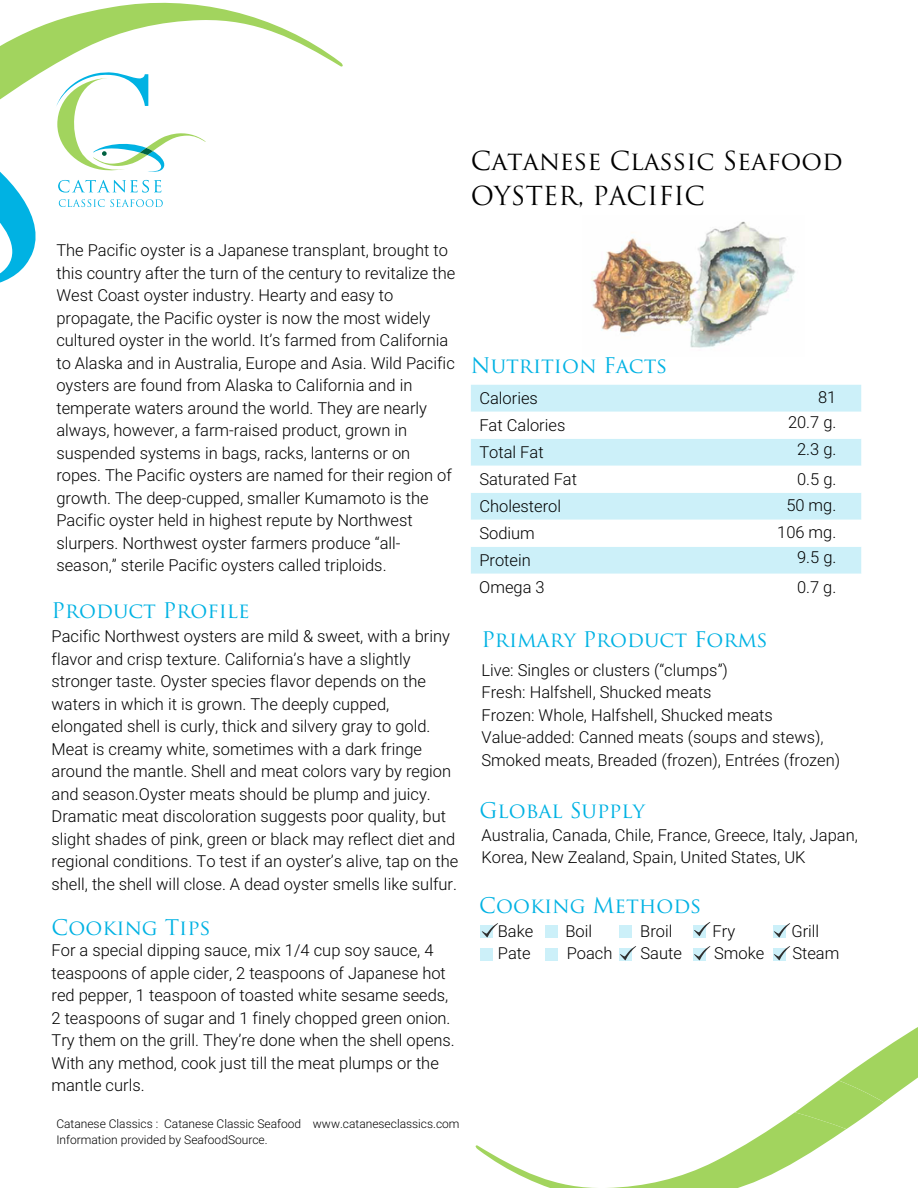
<style>
.page{position:relative;width:918px;height:1188px;background:#fff}
.page>*{position:absolute;margin:0;border:0;box-sizing:border-box;transform-origin:0 0}
.t1{font:25.5px "Trajan Pro";color:#000}
.t2{font:21px "Trajan Pro";color:#00b2e3}
.t3{font:300 16.5px/22.5px "Roboto";color:#000}
.t4{font:300 12px "Roboto";color:#000}
</style>
<div class="page">
<svg style="left:58px;top:180px;width:103px;height:13px"></svg>
<svg style="left:58px;top:135px;width:148px;height:37px"></svg>
<svg style="left:59px;top:199px;width:104px;height:8px"></svg>
<svg style="left:475px;top:1027px;width:443px;height:161px"></svg>
<div style="left:471px;top:385px;width:390px;height:27px;background:#ccf0f9"></div>
<div style="left:471px;top:439px;width:390px;height:27px;background:#ccf0f9"></div>
<div style="left:471px;top:493px;width:390px;height:27px;background:#ccf0f9"></div>
<div style="left:471px;top:547px;width:390px;height:27px;background:#ccf0f9"></div>
<div style="left:481px;top:925px;width:12px;height:13px;background:#ccf0f9"></div>
<div style="left:481px;top:948px;width:12px;height:13px;background:#ccf0f9"></div>
<div style="left:545px;top:925px;width:12px;height:13px;background:#ccf0f9"></div>
<div style="left:545px;top:948px;width:12px;height:13px;background:#ccf0f9"></div>
<div style="left:620px;top:925px;width:12px;height:13px;background:#ccf0f9"></div>
<div style="left:694px;top:925px;width:12px;height:13px;background:#ccf0f9"></div>
<svg style="left:774px;top:923px;width:16px;height:15px"></svg>
<svg style="left:620px;top:946px;width:16px;height:15px"></svg>
<svg style="left:694px;top:946px;width:17px;height:15px"></svg>
<svg style="left:694px;top:922px;width:17px;height:14px"></svg>
<svg style="left:774px;top:946px;width:16px;height:15px"></svg>
<svg style="left:482px;top:923px;width:16px;height:15px"></svg>
<img style="left:591px;top:221px;width:204px;height:127px">
<svg style="left:0;top:2px;width:343px;height:133px"></svg>
<svg style="left:0;top:171px;width:36px;height:112px"></svg>
<p class="t1" style="left:471px;top:151px;width:373px">Catanese Classic Seafood</p>
<p class="t1" style="left:471px;top:186px;width:236px">OYSTER, PACIFIC</p>
<p class="t3" style="left:56px;top:239px;width:400px">The Pacific oyster is a Japanese transplant, brought to this country after the turn of the century to revitalize the West Coast oyster industry. Hearty and easy to propagate, the Pacific oyster is now the most widely cultured oyster in the world. It’s farmed from California to Alaska and in Australia, Europe and Asia. Wild Pacific oysters are found from Alaska to California and in temperate waters around the world. They are nearly always, however, a farm-raised product, grown in suspended systems in bags, racks, lanterns or on ropes. The Pacific oysters are named for their region of growth. The deep-cupped, smaller Kumamoto is the Pacific oyster held in highest repute by Northwest slurpers. Northwest oyster farmers produce “all&shy;season,” sterile Pacific oysters called triploids.</p>
<p class="t2" style="left:52px;top:602px;width:200px">Product Profile</p>
<p class="t3" style="left:52px;top:625px;width:408px">Pacific Northwest oysters are mild &amp; sweet, with a briny flavor and crisp texture. California’s have a slightly stronger taste. Oyster species flavor depends on the waters in which it is grown. The deeply cupped, elongated shell is curly, thick and silvery gray to gold.<br>Meat is creamy white, sometimes with a dark fringe around the mantle. Shell and meat colors vary by region and season.Oyster meats should be plump and juicy.<br>Dramatic meat discoloration suggests poor quality, but slight shades of pink, green or black may reflect diet and regional conditions. To test if an oyster’s alive, tap on the shell, the shell will close. A dead oyster smells like sulfur.</p>
<p class="t2" style="left:52px;top:919px;width:161px">Cooking Tips</p>
<p class="t3" style="left:52px;top:939px;width:405px">For a special dipping sauce, mix 1/4 cup soy sauce, 4 teaspoons of apple cider, 2 teaspoons of Japanese hot red pepper, 1 teaspoon of toasted white sesame seeds, 2 teaspoons of sugar and 1 finely chopped green onion.<br>Try them on the grill. They’re done when the shell opens.<br>With any method, cook just till the meat plumps or the mantle curls.</p>
<p class="t4" style="left:56px;top:1117px;width:405px">Catanese Classics : Catanese Classic Seafood www.cataneseclassics.com</p>
<p class="t4" style="left:56px;top:1133px;width:213px">Information provided by SeafoodSource.</p>
<p class="t2" style="left:471px;top:357px;width:198px">Nutrition Facts</p>
<p class="t3" style="left:479px;top:387px;width:60px">Calories</p>
<p class="t3" style="left:479px;top:414px;width:87px">Fat Calories</p>
<p class="t3" style="left:479px;top:441px;width:66px">Total Fat</p>
<p class="t3" style="left:479px;top:468px;width:99px">Saturated Fat</p>
<p class="t3" style="left:479px;top:495px;width:83px">Cholesterol</p>
<p class="t3" style="left:479px;top:522px;width:57px">Sodium</p>
<p class="t3" style="left:479px;top:549px;width:53px">Protein</p>
<p class="t3" style="left:818px;top:386px;width:20px">81</p>
<p class="t3" style="left:797px;top:438px;width:41px">2.3 g.</p>
<p class="t3" style="left:788px;top:411px;width:50px">20.7 g.</p>
<p class="t3" style="left:797px;top:468px;width:41px">0.5 g.</p>
<p class="t3" style="left:777px;top:521px;width:61px">106 mg.</p>
<p class="t3" style="left:786px;top:494px;width:51px">50 mg.</p>
<p class="t3" style="left:797px;top:546px;width:41px">9.5 g.</p>
<p class="t3" style="left:479px;top:576px;width:67px">Omega 3</p>
<p class="t3" style="left:797px;top:576px;width:41px">0.7 g.</p>
<p class="t2" style="left:482px;top:631px;width:288px">Primary Product Forms</p>
<p class="t3" style="left:482px;top:659px;width:248px">Live: Singles or clusters (“clumps”)</p>
<p class="t3" style="left:482px;top:681px;width:232px">Fresh: Halfshell, Shucked meats</p>
<p class="t3" style="left:482px;top:704px;width:293px">Frozen: Whole, Halfshell, Shucked meats</p>
<p class="t3" style="left:482px;top:726px;width:360px">Value-added: Canned meats (soups and stews),<br>Smoked meats, Breaded (frozen), Entrées (frozen)</p>
<p class="t2" style="left:479px;top:802px;width:167px">Global Supply</p>
<p class="t3" style="left:482px;top:824px;width:378px">Australia, Canada, Chile, France, Greece, Italy, Japan,<br>Korea, New Zealand, Spain, United States, UK</p>
<p class="t2" style="left:479px;top:897px;width:224px">Cooking Methods</p>
<p class="t3" style="left:498px;top:920px;width:37px">Bake</p>
<p class="t3" style="left:565px;top:920px;width:28px">Boil</p>
<p class="t3" style="left:640px;top:920px;width:34px">Broil</p>
<p class="t3" style="left:713px;top:920px;width:24px">Fry</p>
<p class="t3" style="left:791px;top:920px;width:29px">Grill</p>
<p class="t3" style="left:498px;top:943px;width:34px">Pate</p>
<p class="t3" style="left:567px;top:943px;width:47px">Poach</p>
<p class="t3" style="left:641px;top:943px;width:43px">Saute</p>
<p class="t3" style="left:714px;top:943px;width:52px">Smoke</p>
<p class="t3" style="left:792px;top:943px;width:49px">Steam</p>
</div>
